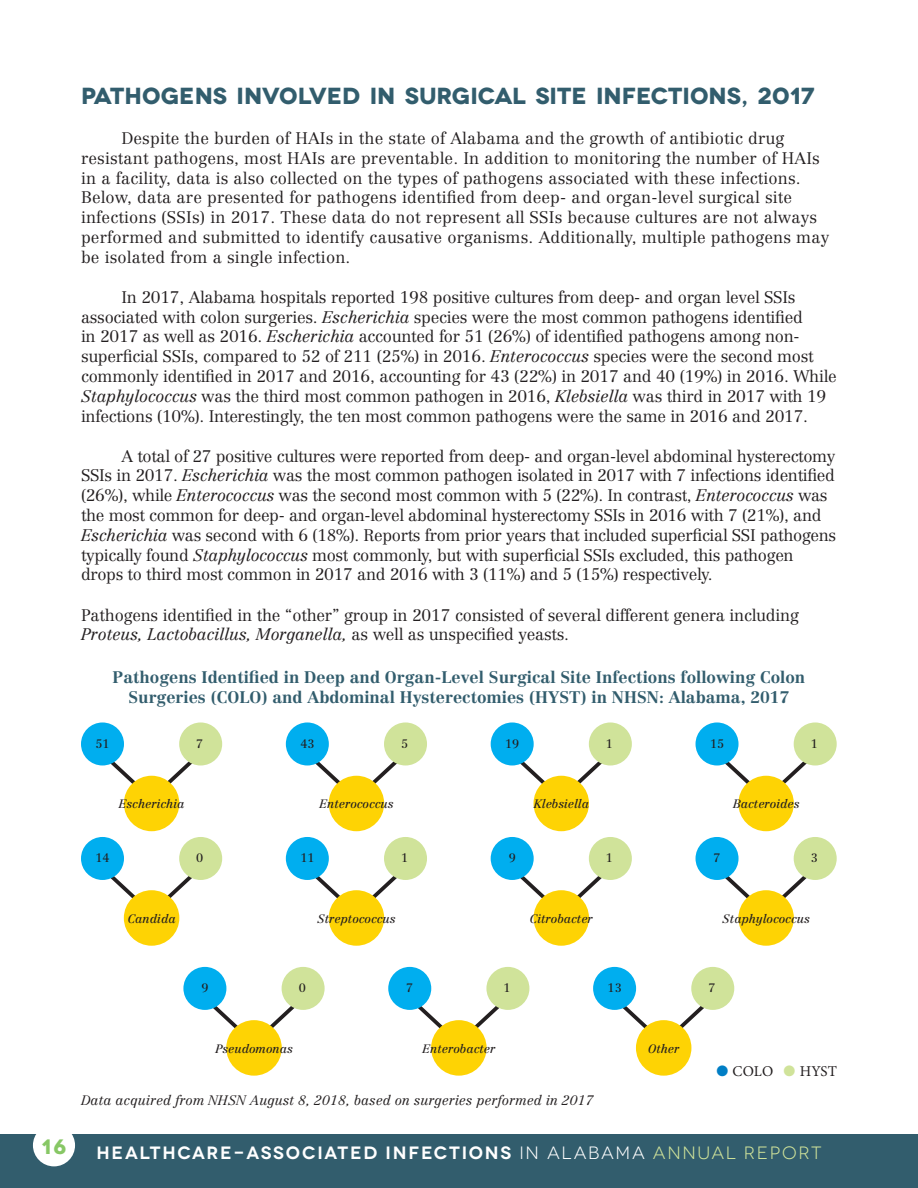
<style>
.page{position:relative;width:918px;height:1188px;background:#fff}
.page>*{position:absolute;margin:0;border:0;box-sizing:border-box;transform-origin:0 0}
.t1{font:700 23.25px "Novecentowide";color:#325d6d}
.t2{font:700 20.85px "Novecentowide";color:#87c765}
.t3{font:600 17.85px "Novecentowide";letter-spacing:.1em;color:#fff}
.t4{font:300 16.5px/19.8px "Centennial";letter-spacing:-.015em;color:#231f20}
.t5{font:300 16.5px/19.8px "Centennial";letter-spacing:.01em;color:#231f20}
.t6{font:700 16.5px/19.8px "Centennial";color:#325d6d;text-align:center}
.t7{font:15px "Minion Pro";color:#231f20}
.t8{font:italic 300 13.5px "Centennial";color:#231f20}
.t9{font:italic 12px "Centennial";color:#231f20}
.t10{font:12px "Centennial";color:#231f20}
.s1{font-style:italic}
.s2{color:#007ec5}
.s3{color:#d0e39a}
.s4{font-weight:400}
.s5{font-weight:400;color:#d0e39a}
</style>
<div class="page">
<div style="left:0;top:1134px;width:918px;height:54px;background:#325d6d"></div>
<div style="left:33px;top:1124px;width:42px;height:42px;background:#fff;border-radius:50%"></div>
<svg style="left:158px;top:754px;width:34px;height:39px"></svg>
<svg style="left:111px;top:749px;width:34px;height:43px"></svg>
<div style="left:124px;top:776px;width:55px;height:55px;background:#fed304;border-radius:50%"></div>
<div style="left:179px;top:722px;width:43px;height:44px;background:#d0e39a;border-radius:50%"></div>
<div style="left:81px;top:722px;width:43px;height:44px;background:#00aeef;border-radius:50%"></div>
<svg style="left:362px;top:749px;width:35px;height:43px"></svg>
<svg style="left:316px;top:749px;width:34px;height:43px"></svg>
<div style="left:329px;top:776px;width:55px;height:55px;background:#fed304;border-radius:50%"></div>
<div style="left:384px;top:722px;width:43px;height:44px;background:#d0e39a;border-radius:50%"></div>
<div style="left:286px;top:722px;width:43px;height:44px;background:#00aeef;border-radius:50%"></div>
<svg style="left:567px;top:749px;width:34px;height:43px"></svg>
<svg style="left:520px;top:754px;width:35px;height:39px"></svg>
<div style="left:534px;top:776px;width:55px;height:55px;background:#fed304;border-radius:50%"></div>
<div style="left:589px;top:722px;width:43px;height:44px;background:#d0e39a;border-radius:50%"></div>
<div style="left:491px;top:722px;width:43px;height:44px;background:#00aeef;border-radius:50%"></div>
<svg style="left:772px;top:749px;width:34px;height:43px"></svg>
<svg style="left:725px;top:762px;width:35px;height:27px"></svg>
<div style="left:738px;top:776px;width:56px;height:55px;background:#fed304;border-radius:50%"></div>
<div style="left:794px;top:722px;width:43px;height:44px;background:#d0e39a;border-radius:50%"></div>
<div style="left:696px;top:722px;width:43px;height:44px;background:#00aeef;border-radius:50%"></div>
<svg style="left:160px;top:863px;width:47px;height:45px"></svg>
<svg style="left:96px;top:863px;width:47px;height:45px"></svg>
<div style="left:124px;top:890px;width:55px;height:56px;background:#fed304;border-radius:50%"></div>
<div style="left:179px;top:837px;width:43px;height:43px;background:#d0e39a;border-radius:50%"></div>
<div style="left:81px;top:837px;width:43px;height:43px;background:#00aeef;border-radius:50%"></div>
<svg style="left:365px;top:863px;width:46px;height:45px"></svg>
<svg style="left:301px;top:863px;width:47px;height:45px"></svg>
<div style="left:329px;top:890px;width:55px;height:56px;background:#fed304;border-radius:50%"></div>
<div style="left:384px;top:837px;width:43px;height:43px;background:#d0e39a;border-radius:50%"></div>
<div style="left:286px;top:837px;width:43px;height:43px;background:#00aeef;border-radius:50%"></div>
<svg style="left:570px;top:863px;width:46px;height:43px"></svg>
<svg style="left:506px;top:863px;width:47px;height:45px"></svg>
<div style="left:534px;top:890px;width:55px;height:56px;background:#fed304;border-radius:50%"></div>
<div style="left:589px;top:837px;width:43px;height:43px;background:#d0e39a;border-radius:50%"></div>
<div style="left:491px;top:837px;width:43px;height:43px;background:#00aeef;border-radius:50%"></div>
<svg style="left:775px;top:863px;width:46px;height:40px"></svg>
<svg style="left:711px;top:876px;width:46px;height:22px"></svg>
<div style="left:738px;top:890px;width:56px;height:56px;background:#fed304;border-radius:50%"></div>
<div style="left:794px;top:837px;width:43px;height:43px;background:#d0e39a;border-radius:50%"></div>
<div style="left:696px;top:837px;width:43px;height:43px;background:#00aeef;border-radius:50%"></div>
<svg style="left:263px;top:993px;width:46px;height:40px"></svg>
<svg style="left:199px;top:993px;width:46px;height:40px"></svg>
<div style="left:226px;top:1020px;width:56px;height:56px;background:#fed304;border-radius:50%"></div>
<div style="left:282px;top:967px;width:43px;height:43px;background:#d0e39a;border-radius:50%"></div>
<div style="left:183px;top:967px;width:43px;height:43px;background:#00aeef;border-radius:50%"></div>
<svg style="left:468px;top:1006px;width:46px;height:22px"></svg>
<svg style="left:404px;top:993px;width:46px;height:40px"></svg>
<div style="left:431px;top:1020px;width:56px;height:56px;background:#fed304;border-radius:50%"></div>
<div style="left:486px;top:967px;width:43px;height:43px;background:#d0e39a;border-radius:50%"></div>
<div style="left:388px;top:967px;width:43px;height:43px;background:#00aeef;border-radius:50%"></div>
<svg style="left:672px;top:1006px;width:47px;height:32px"></svg>
<svg style="left:608px;top:993px;width:47px;height:43px"></svg>
<div style="left:636px;top:1020px;width:55px;height:56px;background:#fed304;border-radius:50%"></div>
<div style="left:691px;top:967px;width:43px;height:43px;background:#d0e39a;border-radius:50%"></div>
<div style="left:593px;top:967px;width:43px;height:43px;background:#00aeef;border-radius:50%"></div>
<p class="t1" style="left:81px;top:82px;width:735px">PATHOGENS INVOLVED IN SURGICAL SITE INFECTIONS, 2017</p>
<p class="t5" style="left:81px;top:128px;width:750px;text-indent:40px">Despite the burden of HAIs in the state of Alabama and the growth of antibiotic drug resistant pathogens, most HAIs are preventable. In addition to monitoring the number of HAIs in a facility, data is also collected on the types of pathogens associated with these infections.<br>Below, data are presented for pathogens identified from deep- and organ-level surgical site infections (SSIs) in 2017. These data do not represent all SSIs because cultures are not always performed and submitted to identify causative organisms. Additionally, multiple pathogens may be isolated from a single infection.</p>
<p class="t4" style="left:81px;top:287px;width:757px;text-indent:40px">In 2017, Alabama hospitals reported 198 positive cultures from deep- and organ level SSIs associated with colon surgeries. <span class="s1">Escherichia</span> species were the most common pathogens identified<br>in 2017 as well as 2016. <span class="s1">Escherichia</span> accounted for 51 (26%) of identified pathogens among non&shy;superficial SSIs, compared to 52 of 211 (25%) in 2016. <span class="s1">Enterococcus</span> species were the second most commonly identified in 2017 and 2016, accounting for 43 (22%) in 2017 and 40 (19%) in 2016. While <span class="s1">Staphylococcus</span> was the third most common pathogen in 2016, <span class="s1">Klebsiella</span> was third in 2017 with 19 infections (10%). Interestingly, the ten most common pathogens were the same in 2016 and 2017.</p>
<p class="t4" style="left:81px;top:446px;width:757px;text-indent:40px">A total of 27 positive cultures were reported from deep- and organ-level abdominal hysterectomy SSIs in 2017. <span class="s1">Escherichia</span> was the most common pathogen isolated in 2017 with 7 infections identified (26%), while <span class="s1">Enterococcus</span> was the second most common with 5 (22%). In contrast, <span class="s1">Enterococcus</span> was the most common for deep- and organ-level abdominal hysterectomy SSIs in 2016 with 7 (21%), and <span class="s1">Escherichia</span> was second with 6 (18%). Reports from prior years that included superficial SSI pathogens typically found <span class="s1">Staphylococcus</span> most commonly, but with superficial SSIs excluded, this pathogen drops to third most common in 2017 and 2016 with 3 (11%) and 5 (15%) respectively.</p>
<p class="t4" style="left:81px;top:605px;width:719px">Pathogens identified in the “other” group in 2017 consisted of several different genera including<br><span class="s1">Proteus, Lactobacillus, Morganella,</span> as well as unspecified yeasts.</p>
<p class="t6" style="left:113px;top:667px;width:694px">Pathogens Identified in Deep and Organ-Level Surgical Site Infections following Colon<br>Surgeries (COLO) and Abdominal Hysterectomies (HYST) in NHSN: Alabama, 2017</p>
<p class="t10" style="left:95px;top:736px;width:16px">51</p>
<p class="t10" style="left:196px;top:736px;width:9px">7</p>
<p class="t10" style="left:300px;top:736px;width:16px">43</p>
<p class="t10" style="left:401px;top:736px;width:9px">5</p>
<p class="t10" style="left:505px;top:736px;width:16px">19</p>
<p class="t10" style="left:606px;top:736px;width:9px">1</p>
<p class="t10" style="left:710px;top:736px;width:16px">15</p>
<p class="t10" style="left:811px;top:736px;width:9px">1</p>
<p class="t9" style="left:119px;top:797px;width:67px">Escherichia</p>
<p class="t9" style="left:319px;top:797px;width:76px">Enterococcus</p>
<p class="t9" style="left:534px;top:797px;width:57px">Klebsiella</p>
<p class="t9" style="left:733px;top:797px;width:68px">Bacteroides</p>
<p class="t10" style="left:95px;top:851px;width:16px">14</p>
<p class="t10" style="left:196px;top:851px;width:9px">0</p>
<p class="t10" style="left:300px;top:851px;width:16px">11</p>
<p class="t10" style="left:401px;top:851px;width:9px">1</p>
<p class="t10" style="left:509px;top:851px;width:9px">9</p>
<p class="t10" style="left:606px;top:851px;width:9px">1</p>
<p class="t10" style="left:714px;top:851px;width:9px">7</p>
<p class="t10" style="left:811px;top:851px;width:9px">3</p>
<p class="t9" style="left:128px;top:911px;width:49px">Candida</p>
<p class="t9" style="left:317px;top:911px;width:80px">Streptococcus</p>
<p class="t9" style="left:530px;top:911px;width:65px">Citrobacter</p>
<p class="t9" style="left:723px;top:911px;width:89px">Staphylococcus</p>
<p class="t10" style="left:201px;top:981px;width:9px">9</p>
<p class="t10" style="left:299px;top:981px;width:9px">0</p>
<p class="t10" style="left:406px;top:981px;width:9px">7</p>
<p class="t10" style="left:504px;top:981px;width:9px">1</p>
<p class="t10" style="left:608px;top:981px;width:16px">13</p>
<p class="t10" style="left:708px;top:981px;width:9px">7</p>
<p class="t9" style="left:215px;top:1041px;width:79px">Pseudomonas</p>
<p class="t9" style="left:423px;top:1041px;width:74px">Enterobacter</p>
<p class="t8" style="left:81px;top:1092px;width:514px">Data acquired from NHSN August 8, 2018, based on surgeries performed in 2017</p>
<p class="t9" style="left:648px;top:1041px;width:33px">Other</p>
<p class="t7" style="left:716px;top:1061px;width:122px"><span class="s2">●</span> COLO <span class="s3">●</span> HYST</p>
<p class="t2" style="left:42px;top:1134px;width:26px">16</p>
<p class="t3" style="left:96px;top:1142px;width:727px">HEALTHCARE-ASSOCIATED INFECTIONS <span class="s4">IN ALABAMA</span> <span class="s5">ANNUAL REPORT</span></p>
</div>
